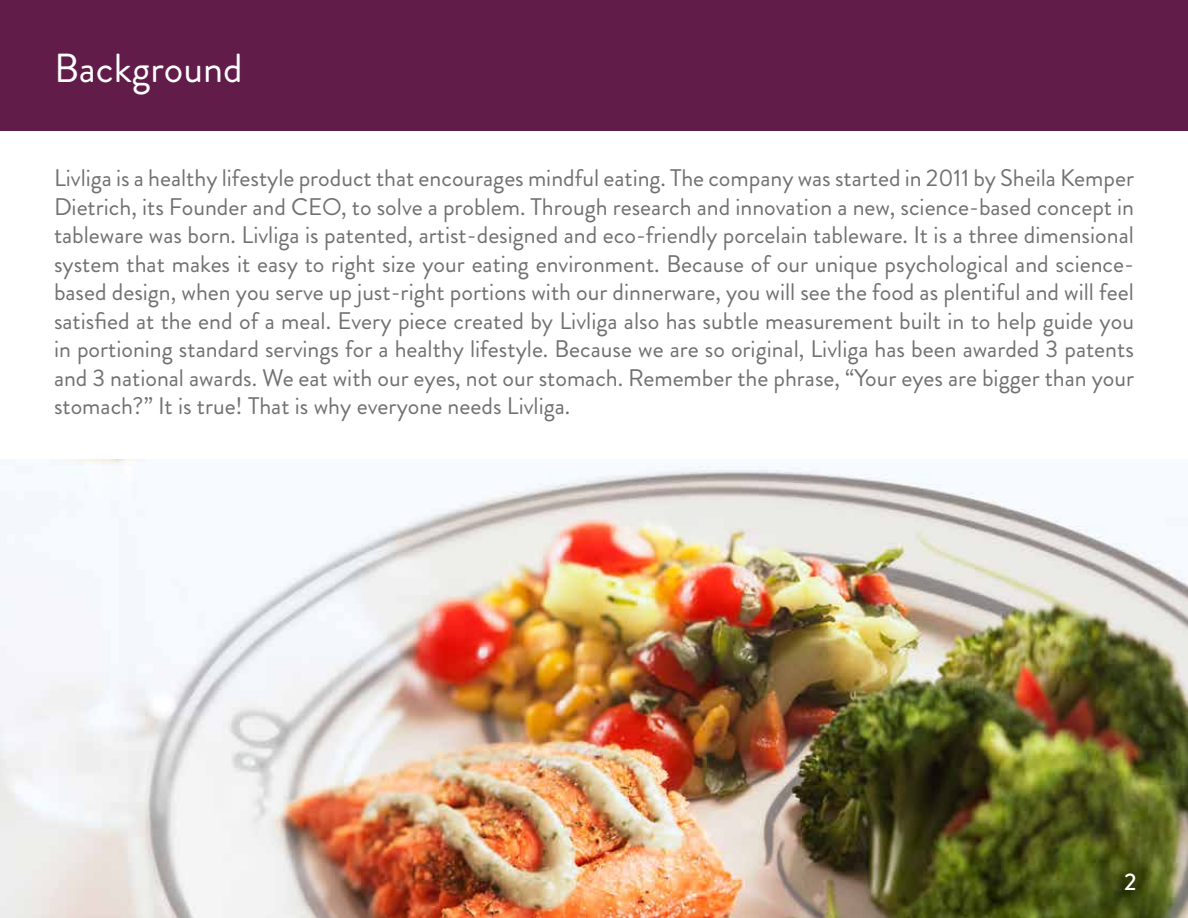
<style>
.page{position:relative;width:1188px;height:918px;background:#fff}
.page>*{position:absolute;margin:0;border:0;box-sizing:border-box;transform-origin:0 0}
.t1{font:40.5px "Brandon Grotesque";color:#fff}
.t2{font:24px/28.5px "Brandon Grotesque";color:#707172;text-align:justify}
.t3{font:500 24px "Brandon Grotesque";color:#fff}
</style>
<div class="page">
<img style="left:0;top:459px;width:1188px;height:459px">
<div style="left:0;top:0;width:1188px;height:131px;background:#611c4a"></div>
<h1 class="t1" style="left:54px;top:41px;width:190px">Background</h1>
<p class="t2" style="left:54px;top:164px;width:1082px">Livliga is a healthy lifestyle product that encourages mindful eating. The company was started in 2011 by Sheila Kemper Dietrich, its Founder and CEO, to solve a problem. Through research and innovation a new, science-based concept in tableware was born. Livliga is patented, artist-designed and eco-friendly porcelain tableware. It is a three dimensional system that makes it easy to right size your eating environment. Because of our unique psychological and science&shy;based design, when you serve up just-right portions with our dinnerware, you will see the food as plentiful and will feel satisfied at the end of a meal. Every piece created by Livliga also has subtle measurement built in to help guide you in portioning standard servings for a healthy lifestyle. Because we are so original, Livliga has been awarded 3 patents and 3 national awards. We eat with our eyes, not our stomach. Remember the phrase, “Your eyes are bigger than your stomach?” It is true! That is why everyone needs Livliga.</p>
<p class="t3" style="left:1124px;top:866px;width:14px">2</p>
</div>
